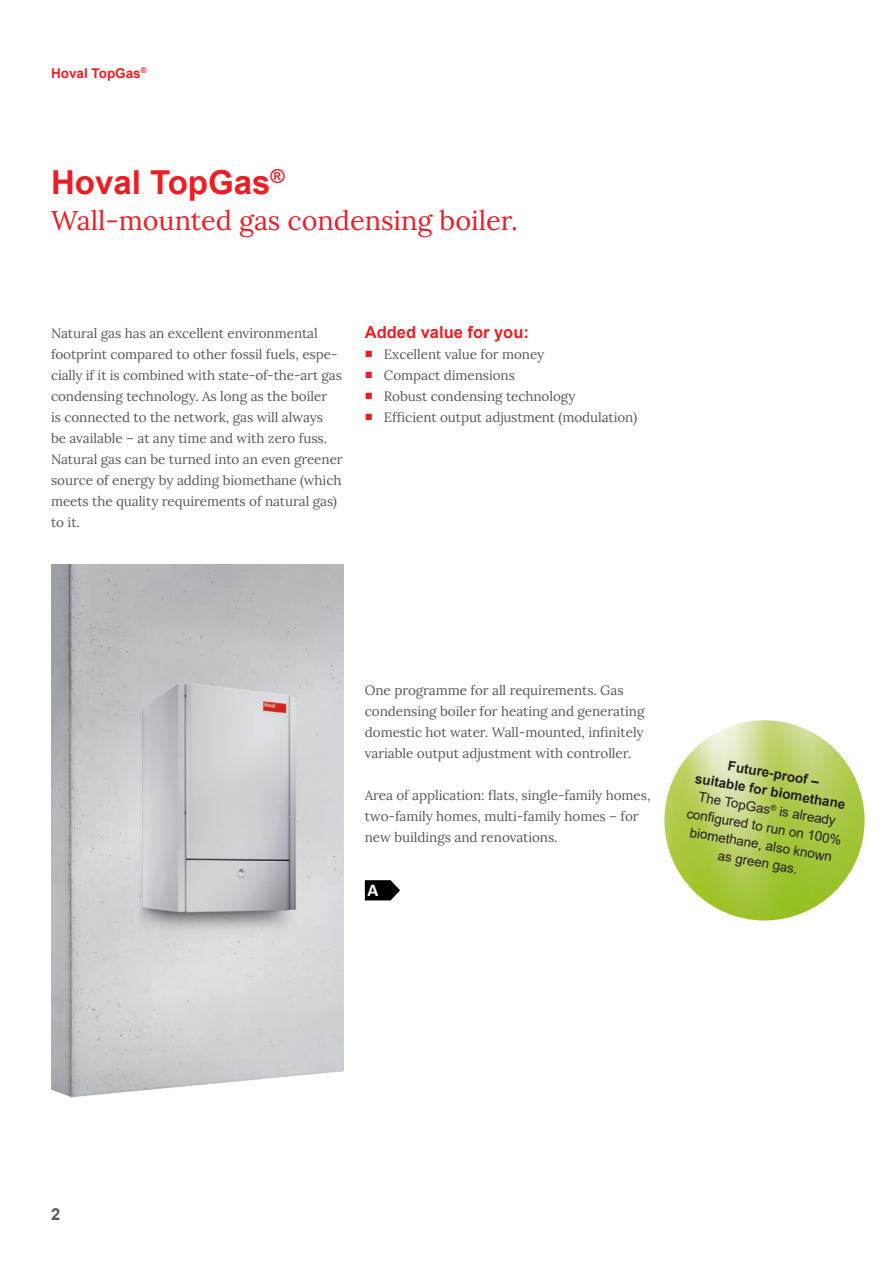
<style>
.page{position:relative;width:893px;height:1263px;background:#fff}
.page>*{position:absolute;margin:0;border:0;box-sizing:border-box;transform-origin:0 0}
.t1{font:700 33px "Arial";color:#ee1d23}
.t2{font:27px "Lora";color:#ee1d23}
.t3{font:700 18px "Calibri";color:#fff}
.t4{font:700 16.5px "Arial";color:#ee1d23}
.t5{font:700 16.5px "Arial";color:#57585a}
.t6{font:13.5px/21px "Lora";letter-spacing:-.005em;color:#57585a}
.t7{font:13.5px/18px "Arial";color:#231f20;text-align:center}
.t8{font:700 13.5px "Arial";color:#ee1d23}
.s1{font-weight:700}
</style>
<div class="page">
<img style="left:51px;top:564px;width:292px;height:534px">
<img style="left:664px;top:720px;width:201px;height:200px;border-radius:100px">
<svg style="left:365px;top:880px;width:35px;height:20px"></svg>
<p class="t8" style="left:51px;top:64px;width:97px">Hoval TopGas<sup>®</sup></p>
<h1 class="t1" style="left:51px;top:159px;width:235px">Hoval TopGas<sup>®</sup></h1>
<h2 class="t2" style="left:51px;top:200px;width:468px">Wall-mounted gas condensing boiler.</h2>
<p class="t6" style="left:51px;top:322px;width:293px">Natural gas has an excellent environmental footprint compared to other fossil fuels, espe&shy;cially if it is combined with state-of-the-art gas condensing technology. As long as the boiler<br>is connected to the network, gas will always<br>be available – at any time and with zero fuss.<br>Natural gas can be turned into an even greener source of energy by adding biomethane (which meets the quality requirements of natural gas) to it.</p>
<p class="t4" style="left:365px;top:321px;width:166px">Added value for you:</p>
<p class="t6" style="left:365px;top:343px;width:181px"><sup>■</sup> Excellent value for money</p>
<p class="t6" style="left:365px;top:364px;width:152px"><sup>■</sup> Compact dimensions</p>
<p class="t6" style="left:365px;top:385px;width:212px"><sup>■</sup> Robust condensing technology</p>
<p class="t6" style="left:365px;top:406px;width:274px"><sup>■</sup> Efficient output adjustment (modulation)</p>
<p class="t6" style="left:365px;top:679px;width:281px">One programme for all requirements. Gas condensing boiler for heating and generating domestic hot water. Wall-mounted, infinitely variable output adjustment with controller.</p>
<p class="t6" style="left:365px;top:784px;width:287px">Area of application: flats, single-family homes, two-family homes, multi-family homes – for new buildings and renovations.</p>
<h3 class="t3" style="left:367px;top:877px;width:12px">A</h3>
<p class="t7" style="left:698px;top:751px;width:158px;rotate:10deg"><span class="s1">Future-proof –<br>suitable for biomethane<br></span>The TopGas<sup>®</sup> is already confi gured to run on 100% biomethane, also known as green gas.</p>
<p class="t5" style="left:51px;top:1203px;width:11px">2</p>
</div>
